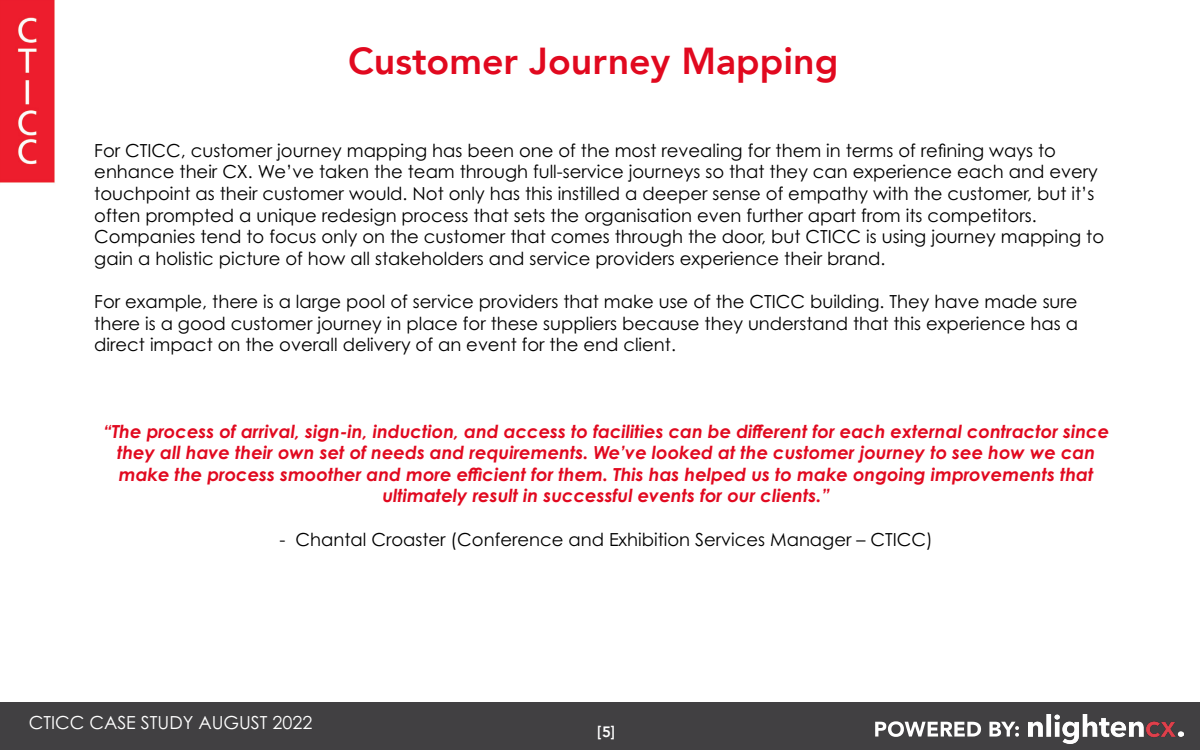
<style>
.page{position:relative;width:1200px;height:750px;background:#fff}
.page>*{position:absolute;margin:0;border:0;box-sizing:border-box;transform-origin:0 0}
.t1{font:800 37.5px "Avenir";color:#e1091f}
.t2{font:18px/21.6px "Century Gothic Pro";color:#000}
.t3{font:italic 700 18px/21.6px "Century Gothic Pro";color:#e1091f;text-align:center}
.t4{font:18px "Century Gothic Pro";color:#fff}
.t5{font:800 15px "Avenir";color:#fff}
</style>
<div class="page">
<div style="left:0;top:702px;width:1200px;height:48px;background:#414042"></div>
<svg style="left:875px;top:721px;width:144px;height:16px"></svg>
<img style="left:1029px;top:714px;width:155px;height:30px">
<img style="left:0;top:0;width:55px;height:183px">
<h1 class="t1" style="left:348px;top:32px;width:492px">Customer Journey Mapping</h1>
<p class="t2" style="left:94px;top:139px;width:1011px">For CTICC, customer journey mapping has been one of the most revealing for them in terms of refining ways to enhance their CX. We’ve taken the team through full-service journeys so that they can experience each and every touchpoint as their customer would. Not only has this instilled a deeper sense of empathy with the customer, but it’s often prompted a unique redesign process that sets the organisation even further apart from its competitors.<br>Companies tend to focus only on the customer that comes through the door, but CTICC is using journey mapping to gain a holistic picture of how all stakeholders and service providers experience their brand.</p>
<p class="t2" style="left:94px;top:291px;width:985px;text-align:justify">For example, there is a large pool of service providers that make use of the CTICC building. They have made sure there is a good customer journey in place for these suppliers because they understand that this experience has a direct impact on the overall delivery of an event for the end client.</p>
<p class="t3" style="left:103px;top:420px;width:1008px">“The process of arrival, sign-in, induction, and access to facilities can be different for each external contractor since they all have their own set of needs and requirements. We’ve looked at the customer journey to see how we can make the process smoother and more efficient for them. This has helped us to make ongoing improvements that ultimately result in successful events for our clients.”</p>
<p class="t2" style="left:280px;top:528px;width:655px">- Chantal Croaster (Conference and Exhibition Services Manager – CTICC)</p>
<p class="t4" style="left:29px;top:711px;width:285px">CTICC CASE STUDY AUGUST 2022</p>
<p class="t5" style="left:597px;top:720px;width:19px">[5]</p>
</div>
